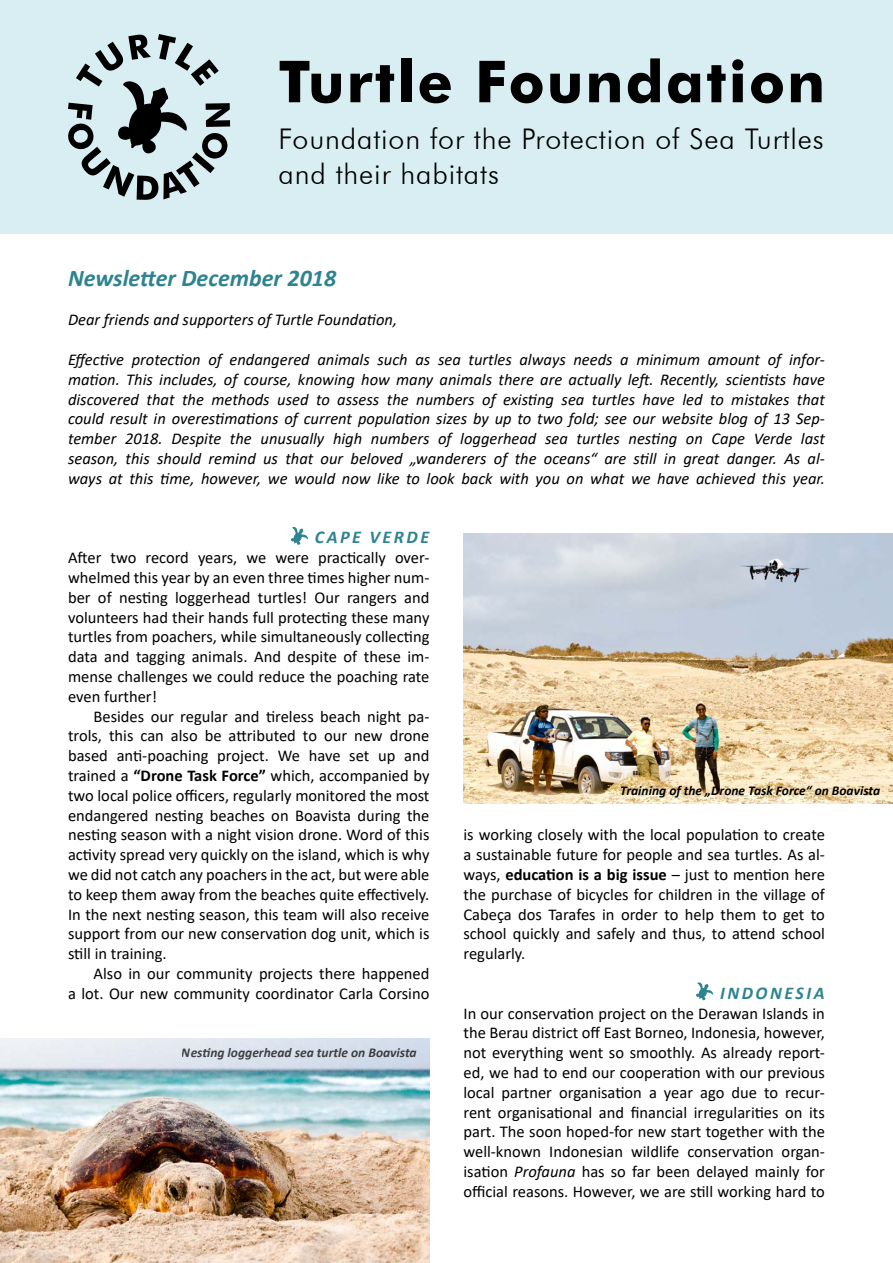
<style>
.page{position:relative;width:893px;height:1263px;background:#fff}
.page>*{position:absolute;margin:0;border:0;box-sizing:border-box;transform-origin:0 0}
.Header_1{font:700 57.9px "Futura BT";letter-spacing:.035em;color:#000}
.Header_2{font:300 28.5px/34.2px "Futura BT";letter-spacing:.03em;color:#000}
.Hauptüberschrift{font:italic 700 24px "Calibri";color:#2d8490}
.Absatzüberschrift{font:italic 700 18px "Calibri";letter-spacing:.14em;color:#2d8490}
.Haupttext{font:16.5px/19.8px "Calibri";color:#000;text-align:justify}
.Haupttext_1__Absatz{font:16.5px/19.8px "Calibri";color:#000;text-align:justify}
.Einleitungstext{font:italic 16.5px/19.8px "Calibri";color:#000;text-align:justify}
.Bildtext_im_Bild_sch{font:italic 700 13.5px "Calibri";color:#000}
.s1{font-weight:700}
.s2{font-style:italic}
</style>
<div class="page">
<div style="left:0;top:0;width:893px;height:234px;background:#d9eef2"></div>
<svg style="left:291px;top:527px;width:17px;height:18px"></svg>
<svg style="left:696px;top:982px;width:17px;height:18px"></svg>
<svg style="left:68px;top:34px;width:162px;height:166px"></svg>
<img style="left:0;top:1038px;width:429px;height:225px">
<img style="left:463px;top:534px;width:430px;height:270px">
<p class="Header_1" style="left:279px;top:46px;width:548px">Turtle Foundation</p>
<p class="Header_2" style="left:279px;top:122px;width:547px">Foundation for the Protection of Sea Turtles and their habitats</p>
<p class="Hauptüberschrift" style="left:68px;top:261px;width:270px">Newsletter December 2018</p>
<p class="Einleitungstext" style="left:68px;top:309px;width:331px">Dear friends and supporters of Turtle Foundation,</p>
<p class="Einleitungstext" style="left:68px;top:349px;width:758px">Effective protection of endangered animals such as sea turtles always needs a minimum amount of infor&shy;mation. This includes, of course, knowing how many animals there are actually left. Recently, scientists have discovered that the methods used to assess the numbers of existing sea turtles have led to mistakes that could result in overestimations of current population sizes by up to two fold; see our website blog of 13 Sep&shy;tember 2018. Despite the unusually high numbers of loggerhead sea turtles nesting on Cape Verde last season, this should remind us that our beloved „wanderers of the oceans“ are still in great danger. As al&shy;ways at this time, however, we would now like to look back with you on what we have achieved this year.</p>
<p class="Absatzüberschrift" style="left:315px;top:525px;width:116px">CAPE VERDE</p>
<p class="Haupttext_1__Absatz" style="left:68px;top:547px;width:363px">After two record years, we were practically over&shy;whelmed this year by an even three times higher num&shy;ber of nesting loggerhead turtles! Our rangers and volunteers had their hands full protecting these many turtles from poachers, while simultaneously collecting data and tagging animals. And despite of these im&shy;mense challenges we could reduce the poaching rate even further!</p>
<p class="Haupttext" style="left:68px;top:706px;width:363px;text-indent:26px">Besides our regular and tireless beach night pa&shy;trols, this can also be attributed to our new drone based anti-poaching project. We have set up and trained a <span class="s1">“Drone Task Force”</span> which, accompanied by two local police officers, regularly monitored the most endangered nesting beaches on Boavista during the nesting season with a night vision drone. Word of this activity spread very quickly on the island, which is why we did not catch any poachers in the act, but were able to keep them away from the beaches quite effectively.<br>In the next nesting season, this team will also receive support from our new conservation dog unit, which is still in training.</p>
<p class="Haupttext" style="left:68px;top:963px;width:363px;text-align:right">Also in our community projects there happened<br>a lot. Our new community coordinator Carla Corsino</p>
<p class="Bildtext_im_Bild_sch" style="left:182px;top:1043px;width:236px">Nesting loggerhead sea turtle on Boavista</p>
<p class="Bildtext_im_Bild_sch" style="left:620px;top:781px;width:262px">Training of the „Drone Task Force“ on Boavista</p>
<p class="Haupttext" style="left:463px;top:824px;width:363px">is working closely with the local population to create a sustainable future for people and sea turtles. As al&shy;ways, <span class="s1">education is a big issue</span> – just to mention here the purchase of bicycles for children in the village of Cabeça dos Tarafes in order to help them to get to school quickly and safely and thus, to attend school regularly.</p>
<p class="Absatzüberschrift" style="left:720px;top:980px;width:106px">INDONESIA</p>
<p class="Haupttext_1__Absatz" style="left:463px;top:1003px;width:363px">In our conservation project on the Derawan Islands in the Berau district off East Borneo, Indonesia, however, not everything went so smoothly. As already report&shy;ed, we had to end our cooperation with our previous local partner organisation a year ago due to recur&shy;rent organisational and financial irregularities on its part. The soon hoped-for new start together with the well-known Indonesian wildlife conservation organ&shy;isation <span class="s2">Profauna</span> has so far been delayed mainly for official reasons. However, we are still working hard to</p>
</div>
